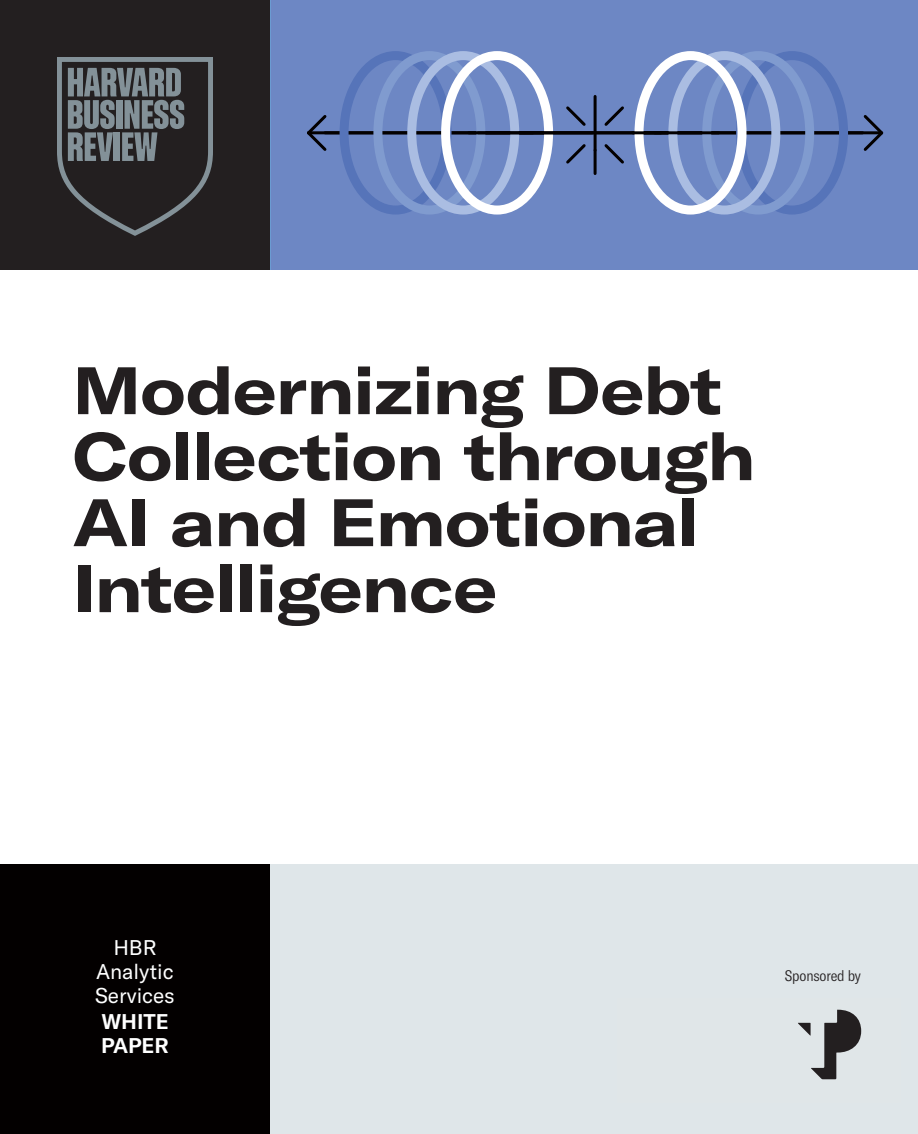
<style>
.page{position:relative;width:918px;height:1134px;background:#fff}
.page>*{position:absolute;margin:0;border:0;box-sizing:border-box;transform-origin:0 0}
.t1{font:700 expanded 66px/66px "GT America";letter-spacing:-.005em;color:#231f20}
.t2{font:21px/24px "GT America";letter-spacing:-.005em;color:#fff;text-align:center}
.t3{font:600 21px/24px "GT America";letter-spacing:-.005em;color:#fff}
.t4{font:300 condensed 15px "GT America";letter-spacing:-.01em;color:#231f20}
</style>
<div class="page">
<div style="left:271px;top:0;width:647px;height:270px;background:#6d87c4"></div>
<hr style="left:325px;top:131px;width:208px;height:3px;background:#030000">
<hr style="left:655px;top:131px;width:208px;height:3px;background:#030000">
<svg style="left:307px;top:115px;width:22px;height:36px"></svg>
<svg style="left:861px;top:115px;width:23px;height:36px"></svg>
<svg style="left:566px;top:106px;width:20px;height:20px"></svg>
<svg style="left:604px;top:106px;width:20px;height:20px"></svg>
<svg style="left:604px;top:144px;width:20px;height:20px"></svg>
<svg style="left:566px;top:144px;width:20px;height:20px"></svg>
<hr style="left:594px;top:96px;width:3px;height:54px;background:#030000">
<hr style="left:594px;top:150px;width:3px;height:24px;background:#030000">
<div style="left:340px;top:51px;width:112px;height:164px;border:9px solid #5674b9;border-radius:50%"></div>
<div style="left:373px;top:51px;width:112px;height:164px;border:9px solid #809bcf;border-radius:50%"></div>
<div style="left:407px;top:51px;width:112px;height:164px;border:9px solid #aabde2;border-radius:50%"></div>
<div style="left:736px;top:51px;width:112px;height:164px;border:9px solid #5674b9;border-radius:50%"></div>
<div style="left:702px;top:51px;width:112px;height:164px;border:9px solid #809bcf;border-radius:50%"></div>
<div style="left:668px;top:51px;width:112px;height:164px;border:9px solid #aabde2;border-radius:50%"></div>
<hr style="left:469px;top:131px;width:199px;height:3px;background:#020000">
<div style="left:441px;top:51px;width:112px;height:164px;border:9px solid #fff;border-radius:50%"></div>
<hr style="left:519px;top:131px;width:200px;height:3px;background:#030000">
<div style="left:635px;top:51px;width:112px;height:164px;border:9px solid #fff;border-radius:50%"></div>
<hr style="left:633px;top:131px;width:28px;height:3px;background:#020000">
<div style="left:1px;top:864px;width:917px;height:270px;background:#dfe6e9"></div>
<div style="left:0;top:864px;width:270px;height:270px;background:#030000"></div>
<div style="left:0;top:0;width:270px;height:270px;background:#231f20"></div>
<svg style="left:57px;top:57px;width:156px;height:179px"></svg>
<svg style="left:798px;top:1010px;width:63px;height:69px"></svg>
<p class="t1" style="left:73px;top:357px;width:684px">Modernizing Debt<br>Collection through<br>AI and Emotional<br>Intelligence</p>
<p class="t2" style="left:95px;top:936px;width:81px">HBR<br>Analytic<br>Services</p>
<p class="t3" style="left:101px;top:1009px;width:69px">WHITE<br>PAPER</p>
<p class="t4" style="left:785px;top:967px;width:78px">Sponsored by</p>
</div>
